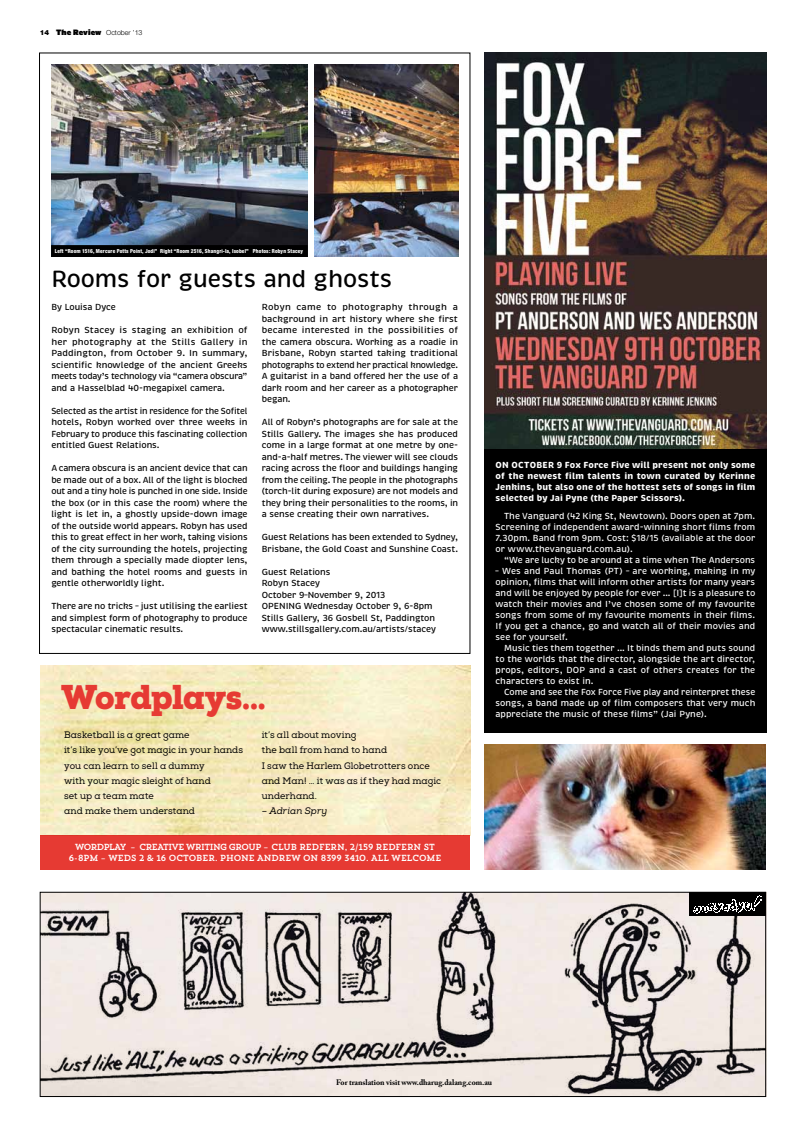
<style>
.page{position:relative;width:806px;height:1132px;background:#fff}
.page>*{position:absolute;margin:0;border:0;box-sizing:border-box;transform-origin:0 0}
.t1{font:900 34.4px "Nexa Slab";letter-spacing:-.02em;color:#e63a33;scale:.93 1}
.t2{font:500 24px "Brevia";letter-spacing:-.005em;color:#000}
.t3{font:9.4px/15.2px "Nexa Slab";letter-spacing:.005em;color:#000}
.t4{font:italic 9.4px "Nexa Slab";letter-spacing:.005em;color:#000}
.t5{font:500 9px/11.5px "Brevia";letter-spacing:-.005em;color:#000;text-align:justify}
.t6{font:500 9px/11px "Brevia";letter-spacing:.005em;color:#fff;text-align:justify}
.t7{font:700 9px/11px "Brevia";letter-spacing:.01em;color:#fff;text-align:justify}
.t8{font:500 9px/11.5px "Brevia";letter-spacing:-.005em;color:#000;text-align:justify;scale:.95 1}
.t9{font:500 9px/11px "Brevia";letter-spacing:.005em;color:#fff;text-align:justify;scale:.96 1}
.t10{font:8.8px/11.1px "Trend Slab One";letter-spacing:-.09em;color:#fff}
.t11{font:8.8px "Trend Slab One";letter-spacing:-.13em;color:#fff}
.t12{font:700 8px "Adobe Caslon Pro";letter-spacing:-.005em;color:#000}
.t13{font:300 7px "Helvetica Neue";color:#000}
.t14{font:800 condensed 5.5px "Helvetica Neue";letter-spacing:.02em;color:#fff}
.s1{font-weight:900}
.s2{font-family:"Interstate";font-weight:900;font-size:7.8px}
</style>
<div class="page">
<img style="left:42px;top:893px;width:721px;height:201px">
<div style="left:40px;top:891px;width:725px;height:205px;border:1px solid #000"></div>
<div style="left:688px;top:891px;width:77px;height:24px;background:#000"></div>
<img style="left:693px;top:895px;width:68px;height:18px">
<img style="left:40px;top:665px;width:430px;height:170px">
<div style="left:40px;top:835px;width:429px;height:34px;background:#e63a33"></div>
<img style="left:484px;top:52px;width:282px;height:397px">
<div style="left:484px;top:449px;width:282px;height:284px;background:#000"></div>
<img style="left:51px;top:65px;width:256px;height:180px">
<img style="left:314px;top:65px;width:144px;height:192px">
<img style="left:484px;top:744px;width:281px;height:125px">
<div style="left:51px;top:245px;width:256px;height:12px;background:#000"></div>
<p class="t13" style="left:40px;top:29px;width:104px"><span class="s1">14</span> <span class="s2">The Review</span> October ’13</p>
<p class="t14" style="left:55px;top:248px;width:250px">Left “Room 1516, Mercure Potts Point, Jodi” Right “Room 2516, Shangri-la, Isobel” Photos: Robyn Stacey</p>
<h2 class="t2" style="left:51px;top:264px;width:342px">Rooms for guests and ghosts</h2>
<p class="t5" style="left:51px;top:301px;width:66px">By Louisa Dyce</p>
<p class="t5" style="left:51px;top:324px;width:198px">Robyn Stacey is staging an exhibition of her photography at the Stills Gallery in Paddington, from October 9. In summary, scientific knowledge of the ancient Greeks meets today’s technology via “camera obscura” and a Hasselblad 40-megapixel camera.</p>
<p class="t8" style="left:51px;top:405px;width:208px">Selected as the artist in residence for the Sofitel hotels, Robyn worked over three weeks in February to produce this fascinating collection entitled Guest Relations.</p>
<p class="t5" style="left:51px;top:462px;width:198px">A camera obscura is an ancient device that can be made out of a box. All of the light is blocked out and a tiny hole is punched in one side. Inside the box (or in this case the room) where the light is let in, a ghostly upside-down image of the outside world appears. Robyn has used this to great effect in her work, taking visions of the city surrounding the hotels, projecting them through a specially made diopter lens, and bathing the hotel rooms and guests in gentle otherworldly light.</p>
<p class="t5" style="left:51px;top:600px;width:198px">There are no tricks – just utilising the earliest and simplest form of photography to produce spectacular cinematic results.</p>
<p class="t5" style="left:262px;top:301px;width:198px">Robyn came to photography through a background in art history where she first became interested in the possibilities of the camera obscura. Working as a roadie in Brisbane, Robyn started taking traditional photographs to extend her practical knowledge.<br>A guitarist in a band offered her the use of a dark room and her career as a photographer began.</p>
<p class="t5" style="left:262px;top:416px;width:198px">All of Robyn’s photographs are for sale at the Stills Gallery. The images she has produced come in a large format at one metre by one&shy;and-a-half metres. The viewer will see clouds racing across the floor and buildings hanging from the ceiling. The people in the photographs (torch-lit during exposure) are not models and they bring their personalities to the rooms, in a sense creating their own narratives.</p>
<p class="t5" style="left:262px;top:531px;width:198px">Guest Relations has been extended to Sydney,<br>Brisbane, the Gold Coast and Sunshine Coast.</p>
<p class="t5" style="left:262px;top:566px;width:176px;text-align:left">Guest Relations<br>Robyn Stacey<br>October 9–November 9, 2013<br>OPENING Wednesday October 9, 6-8pm<br>Stills Gallery, 36 Gosbell St, Paddington www.stillsgallery.com.au/artists/stacey</p>
<h1 class="t1" style="left:61px;top:675px;width:221px">Wordplays...</h1>
<p class="t3" style="left:64px;top:727px;width:180px">Basketball is a great game<br>it’s like you’ve got magic in your hands you can learn to sell a dummy<br>with your magic sleight of hand<br>set up a team mate<br>and make them understand</p>
<p class="t3" style="left:261px;top:727px;width:181px">it’s all about moving<br>the ball from hand to hand<br>I saw the Harlem Globetrotters once and Man! … it was as if they had magic underhand.</p>
<p class="t4" style="left:261px;top:805px;width:67px">– Adrian Spry</p>
<p class="t10" style="left:68px;top:841px;width:374px;text-indent:179px">UP – CLUB REDFERN, 2/159 REDFERN ST<br>6-8PM – WEDS 2 &amp; 16 OCTOBER. PHONE ANDREW ON 8399 3410. ALL WELCOME</p>
<p class="t11" style="left:75px;top:841px;width:161px">WORDPLAY – CREATIVE WRITING GRO</p>
<p class="t7" style="left:495px;top:459px;width:261px">On October 9 Fox Force Five will present not only some of the newest film talents in town curated by Kerinne Jenkins, but also one of the hottest sets of songs in film selected by Jai Pyne (the Paper Scissors).</p>
<p class="t6" style="left:495px;top:510px;width:261px;text-indent:9px">The Vanguard (42 King St, Newtown). Doors open at 7pm.<br>Screening of independent award-winning short films from 7.30pm. Band from 9pm. Cost: $18/15 (available at the door or www.thevanguard.com.au).</p>
<p class="t6" style="left:503px;top:554px;width:252px">“We are lucky to be around at a time when The Andersons</p>
<p class="t6" style="left:495px;top:565px;width:261px">– Wes and Paul Thomas (PT) – are working, making in my opinion, films that will inform other artists for many years and will be enjoyed by people for ever … [I]t is a pleasure to watch their movies and I’ve chosen some of my favourite songs from some of my favourite moments in their films.<br>If you get a chance, go and watch all of their movies and see for yourself.</p>
<p class="t6" style="left:495px;top:642px;width:261px;text-indent:9px">Music ties them together … It binds them and puts sound to the worlds that the director, alongside the art director, props, editors, DOP and a cast of others creates for the characters to exist in.</p>
<p class="t9" style="left:495px;top:686px;width:272px;text-indent:9px">Come and see the Fox Force Five play and reinterpret these songs, a band made up of film composers that very much appreciate the music of these films” (Jai Pyne).</p>
<p class="t12" style="left:336px;top:1077px;width:158px">For translation visit www.dharug.dalang.com.au</p>
</div>
